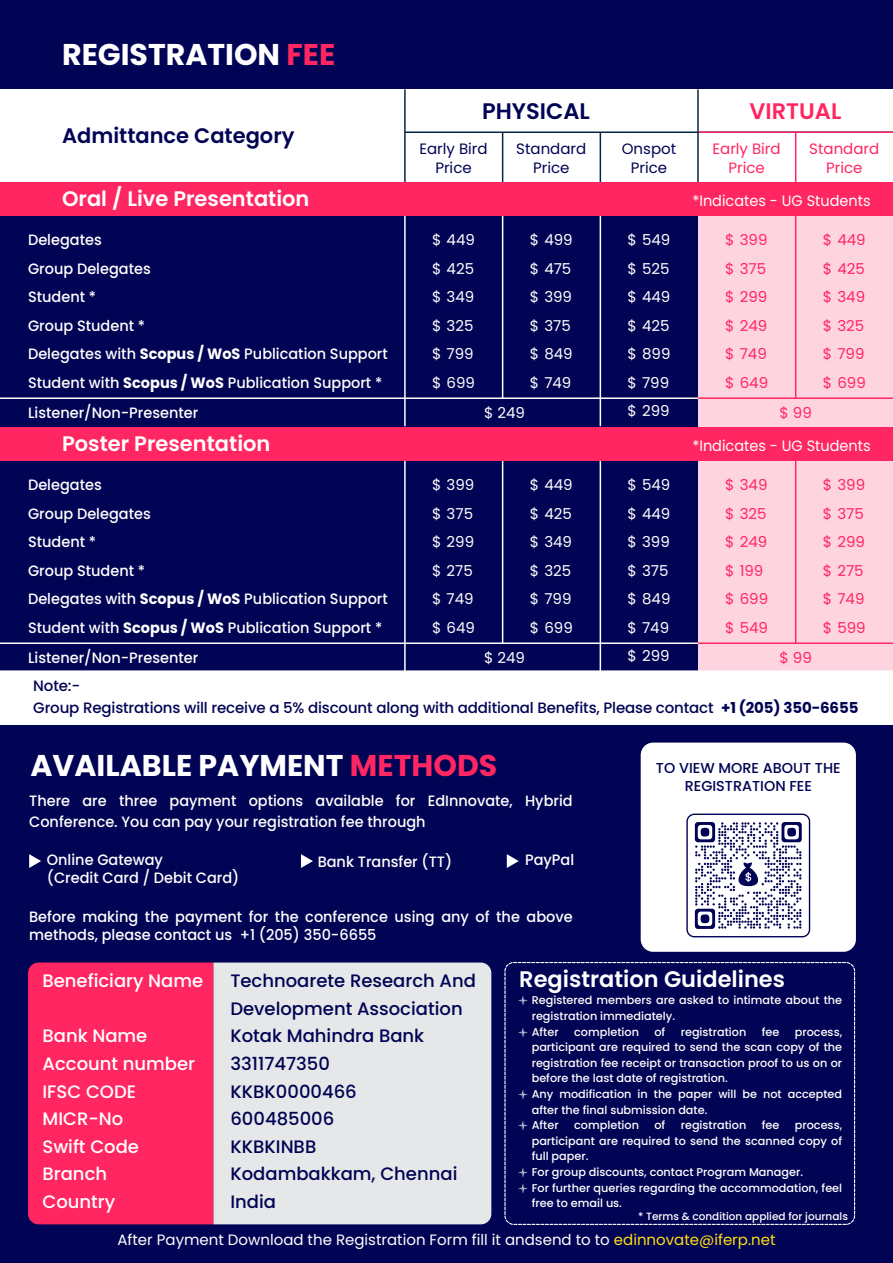
<style>
.page{position:relative;width:893px;height:1263px;background:#010354}
.page>*{position:absolute;margin:0;border:0;box-sizing:border-box;transform-origin:0 0}
.t1{font:700 30px "Poppins";color:#fff}
.t2{font:600 22.5px "Poppins";color:#fff}
.t3{font:600 22.5px "Poppins";color:#010354}
.t4{font:600 22.5px "Poppins";color:#ff2661}
.t5{font:600 21px "Poppins";color:#fff}
.t6{font:600 21px "Poppins";color:#010354}
.t7{font:500 18px/27.6px "Poppins";color:#010354}
.t8{font:500 18px/27.6px "Poppins";color:#fff}
.t9{font:500 15px/28.7px "Poppins";color:#fff}
.t10{font:15px/28.5px "Poppins";color:#fff}
.t11{font:15px/28.5px "Poppins";color:#ff2661}
.t12{font:500 15px/21.6px "Poppins";letter-spacing:-.01em;color:#010354}
.t13{font:15px/19.5px "Poppins";color:#010354;text-align:center}
.t14{font:500 14.4px/18.5px "Poppins";color:#010354;text-align:center}
.t15{font:500 11.25px/15.6px "Poppins";color:#fff}
.t16{font:500 10.5px "Poppins";color:#fff}
.s1{color:#ff2661}
.s2{font-weight:700}
.s3{color:#ffde17}
</style>
<div class="page">
<div style="left:698px;top:89px;width:195px;height:582px;background:#ffd4e1"></div>
<div style="left:0;top:89px;width:893px;height:93px;background:#fff"></div>
<hr style="left:404px;top:215px;width:2px;height:211px;background:#fff">
<hr style="left:600px;top:215px;width:1px;height:211px;background:#fff">
<hr style="left:0;top:397px;width:698px;height:2px;background:#fff">
<hr style="left:405px;top:131px;width:488px;height:2px;background:#072643">
<hr style="left:698px;top:131px;width:195px;height:2px;background:#ff2661">
<hr style="left:404px;top:89px;width:2px;height:93px;background:#072643">
<hr style="left:600px;top:132px;width:1px;height:50px;background:#072643">
<hr style="left:502px;top:215px;width:1px;height:183px;background:#fff">
<hr style="left:502px;top:132px;width:1px;height:50px;background:#072643">
<hr style="left:795px;top:215px;width:1px;height:183px;background:#ff2661">
<hr style="left:795px;top:132px;width:1px;height:50px;background:#ff2661">
<hr style="left:697px;top:89px;width:2px;height:93px;background:#072643">
<div style="left:213px;top:962px;width:278px;height:262px;background:#e6e7e8"></div>
<div style="left:28px;top:962px;width:185px;height:262px;background:#ff2661"></div>
<div style="left:504px;top:962px;width:351px;height:263px;border:1px dashed #fff;border-radius:9px"></div>
<div style="left:0;top:182px;width:893px;height:33px;background:#ff2661"></div>
<div style="left:0;top:671px;width:893px;height:53px;background:#fff"></div>
<div style="left:641px;top:742px;width:215px;height:210px;background:#fff;border-radius:12px"></div>
<svg style="left:29px;top:854px;width:12px;height:14px"></svg>
<svg style="left:301px;top:854px;width:12px;height:14px"></svg>
<svg style="left:507px;top:854px;width:12px;height:14px"></svg>
<hr style="left:404px;top:460px;width:2px;height:211px;background:#fff">
<hr style="left:600px;top:460px;width:1px;height:211px;background:#fff">
<hr style="left:0;top:642px;width:698px;height:2px;background:#fff">
<hr style="left:0;top:670px;width:893px;height:2px;background:#fff">
<hr style="left:502px;top:460px;width:1px;height:183px;background:#fff">
<hr style="left:795px;top:460px;width:1px;height:183px;background:#ff2661">
<div style="left:0;top:427px;width:893px;height:33px;background:#ff2661"></div>
<svg style="left:686px;top:813px;width:124px;height:124px"></svg>
<hr style="left:698px;top:397px;width:195px;height:2px;background:#ff2661">
<hr style="left:698px;top:642px;width:195px;height:2px;background:#ff2661">
<h1 class="t1" style="left:62px;top:37px;width:275px">REGISTRATION <span class="s1">FEE</span></h1>
<h3 class="t6" style="left:62px;top:123px;width:234px">Admittance Category</h3>
<h2 class="t3" style="left:482px;top:98px;width:109px">PHYSICAL</h2>
<h2 class="t4" style="left:750px;top:98px;width:93px">VIRTUAL</h2>
<p class="t13" style="left:419px;top:139px;width:70px">Early Bird<br>Price</p>
<p class="t13" style="left:516px;top:139px;width:72px">Standard<br>Price</p>
<p class="t13" style="left:622px;top:139px;width:56px">Onspot<br>Price</p>
<p class="t11" style="left:712px;top:139px;width:70px;line-height:19.5px;text-align:center">Early Bird<br>Price</p>
<p class="t11" style="left:809px;top:139px;width:72px;line-height:19.5px;text-align:center">Standard<br>Price</p>
<h3 class="t5" style="left:62px;top:186px;width:249px">Oral / Live Presentation</h3>
<p class="t10" style="left:692px;top:187px;width:180px">*Indicates - UG Students</p>
<p class="t10" style="left:627px;top:226px;width:44px;text-align:justify">$ 549 $ 525 $ 449 $ 425 $ 899 $ 799 $ 299</p>
<p class="t10" style="left:432px;top:226px;width:45px;text-align:justify">$ 449 $ 425 $ 349 $ 325 $ 799 $ 699</p>
<p class="t10" style="left:530px;top:226px;width:44px">$ 499 $ 475 $ 399 $ 375 $ 849 $ 749</p>
<p class="t11" style="left:725px;top:226px;width:45px">$ 399 $ 375 $ 299 $ 249 $ 749 $ 649</p>
<p class="t11" style="left:823px;top:226px;width:45px;text-align:justify">$ 449 $ 425 $ 349 $ 325 $ 799 $ 699</p>
<p class="t9" style="left:28px;top:226px;width:361px">Delegates<br>Group Delegates<br>Student *<br>Group Student *<br>Delegates with <span class="s2">Scopus / WoS</span> Publication Support<br>Student with <span class="s2">Scopus / WoS</span> Publication Support *</p>
<p class="t9" style="left:28px;top:398px;width:172px">Listener/Non-Presenter</p>
<p class="t10" style="left:484px;top:398px;width:42px">$ 249</p>
<p class="t11" style="left:780px;top:398px;width:34px">$ 99</p>
<h3 class="t5" style="left:62px;top:431px;width:210px">Poster Presentation</h3>
<p class="t10" style="left:692px;top:432px;width:180px">*Indicates - UG Students</p>
<p class="t10" style="left:432px;top:471px;width:45px">$ 399 $ 375 $ 299 $ 275 $ 749 $ 649</p>
<p class="t10" style="left:530px;top:471px;width:45px;text-align:justify">$ 449 $ 425 $ 349 $ 325 $ 799 $ 699</p>
<p class="t10" style="left:627px;top:471px;width:44px">$ 549 $ 449 $ 399 $ 375 $ 849 $ 749 $ 299</p>
<p class="t11" style="left:725px;top:471px;width:45px">$ 349 $ 325 $ 249 $ 199 $ 699 $ 549</p>
<p class="t11" style="left:823px;top:471px;width:44px">$ 399 $ 375 $ 299 $ 275 $ 749 $ 599</p>
<p class="t9" style="left:28px;top:471px;width:361px">Delegates<br>Group Delegates<br>Student *<br>Group Student *<br>Delegates with <span class="s2">Scopus / WoS</span> Publication Support<br>Student with <span class="s2">Scopus / WoS</span> Publication Support *<br>Listener/Non-Presenter</p>
<p class="t10" style="left:484px;top:643px;width:42px">$ 249</p>
<p class="t11" style="left:780px;top:643px;width:34px">$ 99</p>
<p class="t12" style="left:33px;top:675px;width:827px">Note:-<br>Group Registrations will receive a 5% discount along with additional Benefits, Please contact <span class="s2">+1 (205) 350-6655</span></p>
<h1 class="t1" style="left:31px;top:748px;width:468px">AVAILABLE PAYMENT <span class="s1">METHODS</span></h1>
<p class="t9" style="left:29px;top:790px;width:545px;line-height:21px">There are three payment options available for EdInnovate, Hybrid<br>Conference. You can pay your registration fee through</p>
<p class="t9" style="left:47px;top:851px;width:194px;line-height:18px">Online Gateway<br>(Credit Card / Debit Card)</p>
<p class="t9" style="left:318px;top:847px;width:136px">Bank Transfer (TT)</p>
<p class="t9" style="left:525px;top:846px;width:51px">PayPal</p>
<p class="t9" style="left:29px;top:908px;width:545px;line-height:18px">Before making the payment for the conference using any of the above methods, please contact us +1 (205) 350-6655</p>
<p class="t14" style="left:656px;top:759px;width:186px">TO VIEW MORE ABOUT THE<br>REGISTRATION FEE</p>
<h2 class="t2" style="left:519px;top:966px;width:267px">Registration Guidelines</h2>
<p class="t8" style="left:43px;top:967px;width:162px">Beneficiary Name</p>
<p class="t8" style="left:43px;top:1022px;width:154px">Bank Name<br>Account number<br>IFSC CODE<br>MICR-No<br>Swift Code<br>Branch<br>Country</p>
<p class="t7" style="left:230px;top:967px;width:247px">Technoarete Research And<br>Development Association<br>Kotak Mahindra Bank<br>3311747350<br>KKBK0000466<br>600485006<br>KKBKINBB<br>Kodambakkam, Chennai<br>India</p>
<p class="t10" style="left:117px;top:1226px;width:660px">After Payment Download the Registration Form fill it andsend to to <span class="s3">edinnovate@iferp.net</span></p>
<p class="t15" style="left:532px;top:993px;width:312px;text-indent:-14px">● Registered members are asked to intimate about the registration immediately.</p>
<p class="t15" style="left:517px;top:1024px;width:43px">● After</p>
<p class="t15" style="left:574px;top:1024px;width:66px">completion</p>
<p class="t15" style="left:654px;top:1024px;width:12px">of</p>
<p class="t15" style="left:681px;top:1024px;width:67px">registration</p>
<p class="t15" style="left:762px;top:1024px;width:19px">fee</p>
<p class="t15" style="left:532px;top:1024px;width:312px;text-align:justify;text-indent:263px">process, participant are required to send the scan copy of the registration fee receipt or transaction proof to us on or before the last date of registration.</p>
<p class="t15" style="left:532px;top:1086px;width:312px;text-indent:-14px">● Any modification in the paper will be not accepted after the final submission date.</p>
<p class="t15" style="left:517px;top:1117px;width:43px">● After</p>
<p class="t15" style="left:574px;top:1117px;width:66px">completion</p>
<p class="t15" style="left:654px;top:1117px;width:12px">of</p>
<p class="t15" style="left:681px;top:1117px;width:67px">registration</p>
<p class="t15" style="left:762px;top:1117px;width:19px">fee</p>
<p class="t15" style="left:532px;top:1117px;width:312px;text-align:justify;text-indent:263px">process, participant are required to send the scanned copy of full paper.</p>
<p class="t15" style="left:517px;top:1164px;width:287px">● For group discounts, contact Program Manager.</p>
<p class="t15" style="left:532px;top:1180px;width:312px;text-indent:-14px">● For further queries regarding the accommodation, feel free to email us.</p>
<p class="t16" style="left:638px;top:1210px;width:211px">* Terms &amp; condition applied for journals</p>
</div>
